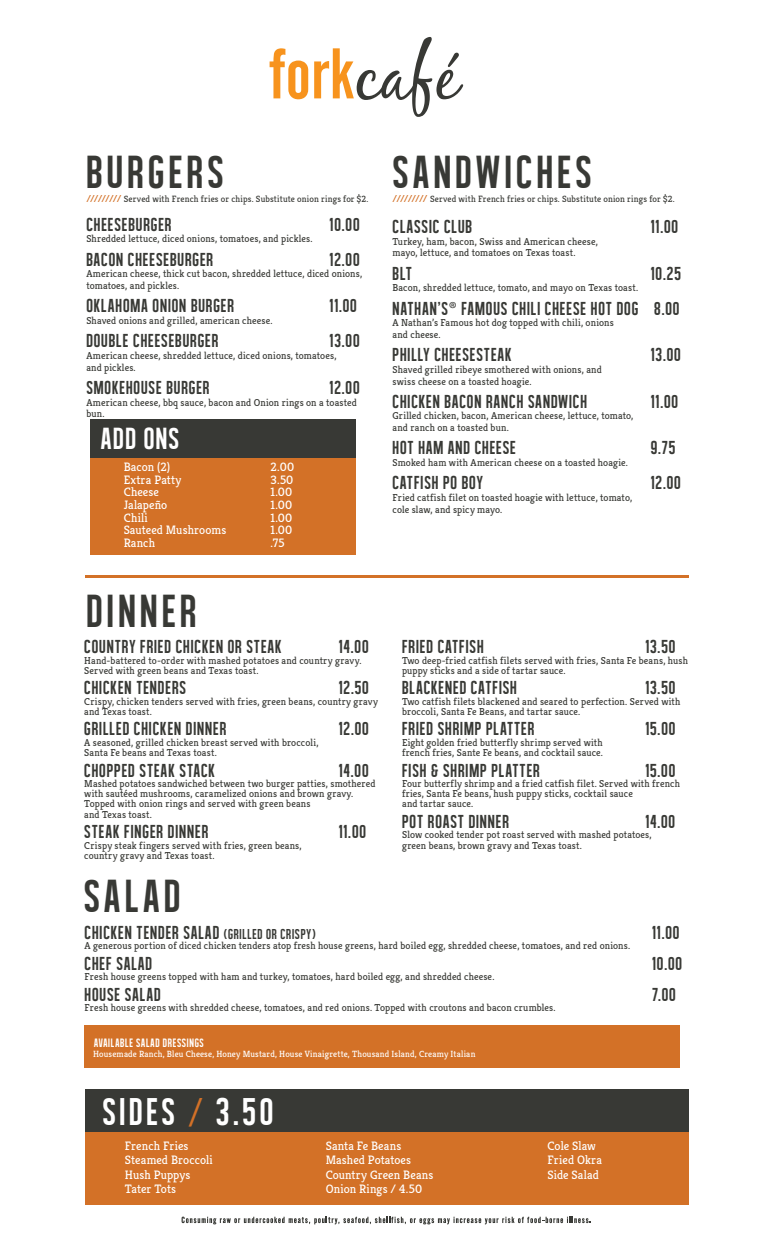
<style>
.page{position:relative;width:765px;height:1260px;background:#fff}
.page>*{position:absolute;margin:0;border:0;box-sizing:border-box;transform-origin:0 0}
.t1{font:47.25px "Alegre Sans";letter-spacing:.095em;color:#383935}
.t2{font:39.38px "Alegre Sans";letter-spacing:.095em;color:#fff}
.t3{font:31.12px "Alegre Sans";letter-spacing:.045em;color:#fff}
.t4{font:19.12px "Alegre Sans";letter-spacing:.05em;color:#383935}
.t5{font:12.38px "Alegre Sans";letter-spacing:.06em;color:#fff}
.t6{font:12.25px/14.4px "Kreon";letter-spacing:.01em;color:#fff}
.t7{font:10.12px/10.2px "Kreon";letter-spacing:.015em;color:#383935}
.t8{font:9.12px "Kreon";letter-spacing:.02em;color:#383935}
.t9{font:9px "Kreon";letter-spacing:.02em;color:#fff}
.s1{font-size:10.12px;color:#d37127}
.s2{font-family:"Myriad Pro"}
.s3{font-size:14.62px}
.s4{font-family:"Myriad Pro";color:#d37127}
</style>
<div class="page">
<svg style="left:270px;top:48px;width:38px;height:51px"></svg>
<svg style="left:314px;top:37px;width:149px;height:80px"></svg>
<div style="left:90px;top:420px;width:266px;height:135px;background:#d37127"></div>
<div style="left:84px;top:1025px;width:596px;height:43px;background:#d37127"></div>
<hr style="left:85px;top:575px;width:603px;height:3px;background:#d37127">
<div style="left:90px;top:420px;width:266px;height:38px;background:#383935"></div>
<div style="left:85px;top:1090px;width:603px;height:115px;background:#d37127"></div>
<div style="left:85px;top:1089px;width:603px;height:43px;background:#383935"></div>
<svg style="left:182px;top:1217px;width:409px;height:7px"></svg>
<h1 class="t1" style="left:86px;top:146px;width:139px">BURGERS</h1>
<p class="t8" style="left:86px;top:194px;width:284px"><span class="s1">/////////</span> Served with French fries or chips. Substitute onion rings for $2.</p>
<h3 class="t4" style="left:86px;top:214px;width:87px">CHEESEBURGER</h3>
<h3 class="t4" style="left:330px;top:214px;width:31px">10.00</h3>
<p class="t7" style="left:86px;top:234px;width:228px">Shredded lettuce, diced onions, tomatoes, and pickles.</p>
<h3 class="t4" style="left:86px;top:249px;width:128px">BACON CHEESEBURGER</h3>
<h3 class="t4" style="left:330px;top:249px;width:31px">12.00</h3>
<p class="t7" style="left:86px;top:268px;width:277px;line-height:11.6px">American cheese, thick cut bacon, shredded lettuce, diced onions, tomatoes, and pickles.</p>
<h3 class="t4" style="left:86px;top:296px;width:149px">OKLAHOMA ONION BURGER</h3>
<h3 class="t4" style="left:330px;top:296px;width:29px">11.00</h3>
<p class="t7" style="left:86px;top:315px;width:188px">Shaved onions and grilled, american cheese.</p>
<h3 class="t4" style="left:86px;top:331px;width:134px">DOUBLE CHEESEBURGER</h3>
<h3 class="t4" style="left:330px;top:331px;width:31px">13.00</h3>
<p class="t7" style="left:86px;top:350px;width:252px;line-height:11.6px">American cheese, shredded lettuce, diced onions, tomatoes, and pickles.</p>
<h3 class="t4" style="left:86px;top:377px;width:125px">SMOKEHOUSE BURGER</h3>
<h3 class="t4" style="left:330px;top:377px;width:31px">12.00</h3>
<p class="t7" style="left:86px;top:396px;width:272px;line-height:11.6px">American cheese, bbq sauce, bacon and Onion rings on a toasted bun.</p>
<h3 class="t3" style="left:101px;top:421px;width:80px">ADD ONS</h3>
<p class="t6" style="left:124px;top:460px;width:48px">Bacon (2)</p>
<p class="t6" style="left:271px;top:460px;width:25px">2.00</p>
<p class="t6" style="left:124px;top:473px;width:59px">Extra Patty</p>
<p class="t6" style="left:271px;top:473px;width:24px">3.50</p>
<p class="t6" style="left:124px;top:485px;width:37px">Cheese</p>
<p class="t6" style="left:271px;top:485px;width:23px">1.00</p>
<p class="t6" style="left:124px;top:498px;width:45px">Jalapeño</p>
<p class="t6" style="left:271px;top:498px;width:23px">1.00</p>
<p class="t6" style="left:124px;top:510px;width:26px">Chili</p>
<p class="t6" style="left:271px;top:510px;width:23px">1.00</p>
<p class="t6" style="left:124px;top:523px;width:104px">Sauteed Mushrooms</p>
<p class="t6" style="left:271px;top:523px;width:23px">1.00</p>
<p class="t6" style="left:124px;top:535px;width:33px">Ranch</p>
<p class="t6" style="left:271px;top:535px;width:16px">.75</p>
<h1 class="t1" style="left:393px;top:146px;width:201px">SANDWICHES</h1>
<p class="t8" style="left:393px;top:194px;width:284px"><span class="s1">/////////</span> Served with French fries or chips. Substitute onion rings for $2.</p>
<h3 class="t4" style="left:393px;top:216px;width:81px">CLASSIC CLUB</h3>
<h3 class="t4" style="left:651px;top:216px;width:29px">11.00</h3>
<p class="t7" style="left:393px;top:235px;width:207px;line-height:11.6px">Turkey, ham, bacon, Swiss and American cheese, mayo, lettuce, and tomatoes on Texas toast.</p>
<h3 class="t4" style="left:393px;top:263px;width:21px">BLT</h3>
<h3 class="t4" style="left:651px;top:263px;width:32px">10.25</h3>
<p class="t7" style="left:393px;top:283px;width:247px">Bacon, shredded lettuce, tomato, and mayo on Texas toast.</p>
<h3 class="t4" style="left:393px;top:298px;width:288px">NATHAN’S<span class="s2">®</span> FAMOUS CHILI CHEESE HOT DOG 8.00</h3>
<p class="t7" style="left:393px;top:317px;width:223px;line-height:11.6px">A Nathan’s Famous hot dog topped with chili, onions and cheese.</p>
<h3 class="t4" style="left:393px;top:344px;width:121px">PHILLY CHEESESTEAK</h3>
<h3 class="t4" style="left:651px;top:344px;width:31px">13.00</h3>
<p class="t7" style="left:393px;top:364px;width:211px;line-height:11.6px">Shaved grilled ribeye smothered with onions, and swiss cheese on a toasted hoagie.</p>
<h3 class="t4" style="left:393px;top:391px;width:196px">CHICKEN BACON RANCH SANDWICH</h3>
<h3 class="t4" style="left:651px;top:391px;width:29px">11.00</h3>
<p class="t7" style="left:393px;top:410px;width:242px;line-height:11.6px">Grilled chicken, bacon, American cheese, lettuce, tomato, and ranch on a toasted bun.</p>
<h3 class="t4" style="left:393px;top:438px;width:125px">HOT HAM AND CHEESE</h3>
<h3 class="t4" style="left:651px;top:438px;width:26px">9.75</h3>
<p class="t7" style="left:393px;top:458px;width:237px">Smoked ham with American cheese on a toasted hoagie.</p>
<h3 class="t4" style="left:393px;top:473px;width:92px">CATFISH PO BOY</h3>
<h3 class="t4" style="left:651px;top:473px;width:31px">12.00</h3>
<p class="t7" style="left:393px;top:492px;width:241px;line-height:11.6px">Fried catfish filet on toasted hoagie with lettuce, tomato, cole slaw, and spicy mayo.</p>
<h1 class="t1" style="left:86px;top:586px;width:112px">DINNER</h1>
<h3 class="t4" style="left:84px;top:636px;width:199px">COUNTRY FRIED CHICKEN OR STEAK</h3>
<h3 class="t4" style="left:339px;top:636px;width:31px">14.00</h3>
<p class="t7" style="left:84px;top:655px;width:279px">Hand-battered to-order with mashed potatoes and country gravy.<br>Served with green beans and Texas toast.</p>
<h3 class="t4" style="left:84px;top:678px;width:103px">CHICKEN TENDERS</h3>
<h3 class="t4" style="left:339px;top:678px;width:32px">12.50</h3>
<p class="t7" style="left:84px;top:696px;width:295px">Crispy, chicken tenders served with fries, green beans, country gravy and Texas toast.</p>
<h3 class="t4" style="left:84px;top:719px;width:144px">GRILLED CHICKEN DINNER</h3>
<h3 class="t4" style="left:339px;top:719px;width:31px">12.00</h3>
<p class="t7" style="left:84px;top:737px;width:236px">A seasoned, grilled chicken breast served with broccoli,<br>Santa Fe beans and Texas toast.</p>
<h3 class="t4" style="left:84px;top:760px;width:132px">CHOPPED STEAK STACK</h3>
<h3 class="t4" style="left:339px;top:760px;width:31px">14.00</h3>
<p class="t7" style="left:84px;top:778px;width:293px">Mashed potatoes sandwiched between two burger patties, smothered with sautéed mushrooms, caramelized onions and brown gravy.<br>Topped with onion rings and served with green beans<br>and Texas toast.</p>
<h3 class="t4" style="left:84px;top:821px;width:125px">STEAK FINGER DINNER</h3>
<h3 class="t4" style="left:339px;top:821px;width:29px">11.00</h3>
<p class="t7" style="left:84px;top:840px;width:219px">Crispy steak fingers served with fries, green beans, country gravy and Texas toast.</p>
<h1 class="t1" style="left:84px;top:871px;width:98px">SALAD</h1>
<h3 class="t4" style="left:402px;top:636px;width:83px">FRIED CATFISH</h3>
<h3 class="t4" style="left:645px;top:636px;width:32px">13.50</h3>
<p class="t7" style="left:402px;top:655px;width:287px">Two deep-fried catfish filets served with fries, Santa Fe beans, hush puppy sticks and a side of tartar sauce.</p>
<h3 class="t4" style="left:402px;top:678px;width:116px">BLACKENED CATFISH</h3>
<h3 class="t4" style="left:645px;top:678px;width:32px">13.50</h3>
<p class="t7" style="left:402px;top:696px;width:280px">Two catfish filets blackened and seared to perfection. Served with broccoli, Santa Fe Beans, and tartar sauce.</p>
<h3 class="t4" style="left:402px;top:719px;width:134px">FRIED SHRIMP PLATTER</h3>
<h3 class="t4" style="left:645px;top:719px;width:31px">15.00</h3>
<p class="t7" style="left:402px;top:737px;width:202px">Eight golden fried butterfly shrimp served with french fries, Sante Fe beans, and cocktail sauce.</p>
<h3 class="t4" style="left:402px;top:760px;width:139px">FISH &amp; SHRIMP PLATTER</h3>
<h3 class="t4" style="left:645px;top:760px;width:31px">15.00</h3>
<p class="t7" style="left:402px;top:778px;width:280px">Four butterfly shrimp and a fried catfish filet. Served with french fries, Santa Fe beans, hush puppy sticks, cocktail sauce<br>and tartar sauce.</p>
<h3 class="t4" style="left:402px;top:811px;width:108px">POT ROAST DINNER</h3>
<h3 class="t4" style="left:645px;top:811px;width:31px">14.00</h3>
<p class="t7" style="left:402px;top:830px;width:251px">Slow cooked tender pot roast served with mashed potatoes, green beans, brown gravy and Texas toast.</p>
<h3 class="t4" style="left:85px;top:922px;width:233px">CHICKEN TENDER SALAD <span class="s3">(GRILLED OR CRISPY)</span></h3>
<h3 class="t4" style="left:652px;top:922px;width:29px">11.00</h3>
<p class="t7" style="left:85px;top:941px;width:547px">A generous portion of diced chicken tenders atop fresh house greens, hard boiled egg, shredded cheese, tomatoes, and red onions.</p>
<h3 class="t4" style="left:85px;top:953px;width:69px">CHEF SALAD</h3>
<h3 class="t4" style="left:652px;top:953px;width:31px">10.00</h3>
<p class="t7" style="left:85px;top:972px;width:411px">Fresh house greens topped with ham and turkey, tomatoes, hard boiled egg, and shredded cheese.</p>
<h3 class="t4" style="left:85px;top:984px;width:78px">HOUSE SALAD</h3>
<h3 class="t4" style="left:652px;top:984px;width:25px">7.00</h3>
<p class="t7" style="left:85px;top:1003px;width:473px">Fresh house greens with shredded cheese, tomatoes, and red onions. Topped with croutons and bacon crumbles.</p>
<p class="t5" style="left:94px;top:1036px;width:111px">AVAILABLE SALAD DRESSINGS</p>
<p class="t9" style="left:93px;top:1048px;width:384px">Housemade Ranch, Bleu Cheese, Honey Mustard, House Vinaigrette, Thousand Island, Creamy Italian</p>
<h2 class="t2" style="left:102px;top:1090px;width:173px">SIDES <span class="s4">/</span> 3.50</h2>
<p class="t6" style="left:125px;top:1138px;width:89px">French Fries<br>Steamed Broccoli<br>Hush Puppys<br>Tater Tots</p>
<p class="t6" style="left:326px;top:1138px;width:109px">Santa Fe Beans<br>Mashed Potatoes<br>Country Green Beans<br>Onion Rings / 4.50</p>
<p class="t6" style="left:548px;top:1138px;width:56px">Cole Slaw<br>Fried Okra<br>Side Salad</p>
</div>
